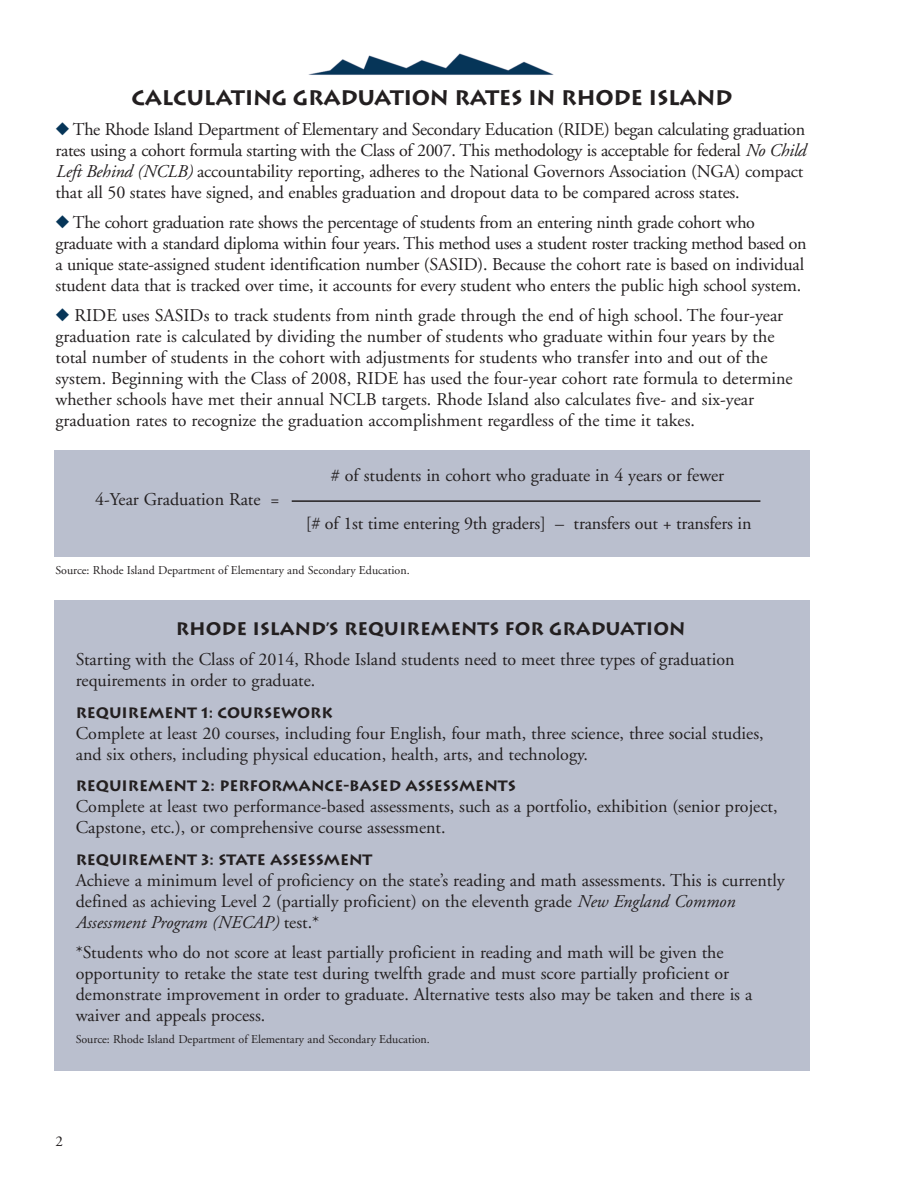
<style>
.page{position:relative;width:918px;height:1188px;background:#fff}
.page>*{position:absolute;margin:0;border:0;box-sizing:border-box;transform-origin:0 0}
.t1{font:700 21px "Lithos";letter-spacing:-.015em;color:#231f20}
.t2{font:18px/21px "Adobe Garamond";color:#231f20}
.t3{font:18px/21px "Adobe Garamond";letter-spacing:-.02em;color:#231f20}
.t4{font:700 18px "Lithos";color:#231f20}
.t5{font:700 15px "Lithos";color:#231f20}
.t6{font:15px "Adobe Garamond";color:#231f20}
.t7{font:12px "Adobe Garamond";color:#231f20}
.s1{color:#063558}
.s2{font-style:italic}
</style>
<div class="page">
<img style="left:308px;top:53px;width:246px;height:22px">
<div style="left:54px;top:600px;width:756px;height:471px;background:#babfce"></div>
<div style="left:54px;top:451px;width:756px;height:106px;background:#babfce"></div>
<hr style="left:292px;top:500px;width:468px;height:2px;background:#231f20">
<p class="t1" style="left:131px;top:85px;width:603px">CALCULATING GRADUATION RATES IN RHODE ISLAND</p>
<p class="t3" style="left:56px;top:119px;width:752px"><span class="s1">◆</span> The Rhode Island Department of Elementary and Secondary Education (RIDE) began calculating graduation rates using a cohort formula starting with the Class of 2007. This methodology is acceptable for federal <span class="s2">No Child Left Behind (NCLB)</span> accountability reporting, adheres to the National Governors Association (NGA) compact that all 50 states have signed, and enables graduation and dropout data to be compared across states.</p>
<p class="t3" style="left:56px;top:212px;width:753px"><span class="s1">◆</span> The cohort graduation rate shows the percentage of students from an entering ninth grade cohort who graduate with a standard diploma within four years. This method uses a student roster tracking method based on a unique state-assigned student identification number (SASID). Because the cohort rate is based on individual student data that is tracked over time, it accounts for every student who enters the public high school system.</p>
<p class="t2" style="left:56px;top:305px;width:739px"><span class="s1">◆</span> RIDE uses SASIDs to track students from ninth grade through the end of high school. The four-year graduation rate is calculated by dividing the number of students who graduate within four years by the total number of students in the cohort with adjustments for students who transfer into and out of the system. Beginning with the Class of 2008, RIDE has used the four-year cohort rate formula to determine whether schools have met their annual NCLB targets. Rhode Island also calculates five- and six-year graduation rates to recognize the graduation accomplishment regardless of the time it takes.</p>
<p class="t2" style="left:95px;top:490px;width:186px">4-Year Graduation Rate =</p>
<p class="t2" style="left:331px;top:466px;width:395px"># of students in cohort who graduate in 4 years or fewer</p>
<p class="t2" style="left:306px;top:514px;width:447px">[# of 1st time entering 9th graders] – transfers out + transfers in</p>
<p class="t7" style="left:56px;top:564px;width:356px">Source: Rhode Island Department of Elementary and Secondary Education.</p>
<p class="t4" style="left:176px;top:618px;width:511px">RHODE ISLAND’S REQUIREMENTS FOR GRADUATION</p>
<p class="t2" style="left:76px;top:649px;width:660px">Starting with the Class of 2014, Rhode Island students need to meet three types of graduation requirements in order to graduate.</p>
<p class="t5" style="left:76px;top:703px;width:259px">REQUIREMENT 1: COURSEWORK</p>
<p class="t2" style="left:76px;top:723px;width:689px">Complete at least 20 courses, including four English, four math, three science, three social studies, and six others, including physical education, health, arts, and technology.</p>
<p class="t5" style="left:76px;top:777px;width:442px">REQUIREMENT 2: PERFORMANCE-BASED ASSESSMENTS</p>
<p class="t2" style="left:76px;top:796px;width:703px">Complete at least two performance-based assessments, such as a portfolio, exhibition (senior project,<br>Capstone, etc.), or comprehensive course assessment.</p>
<p class="t5" style="left:76px;top:850px;width:298px">REQUIREMENT 3: STATE ASSESSMENT</p>
<p class="t2" style="left:76px;top:870px;width:710px">Achieve a minimum level of proficiency on the state’s reading and math assessments. This is currently defined as achieving Level 2 (partially proficient) on the eleventh grade <span class="s2">New England Common<br>Assessment Program (NECAP)</span> test.*</p>
<p class="t2" style="left:76px;top:942px;width:678px">*Students who do not score at least partially proficient in reading and math will be given the opportunity to retake the state test during twelfth grade and must score partially proficient or demonstrate improvement in order to graduate. Alternative tests also may be taken and there is a waiver and appeals process.</p>
<p class="t7" style="left:76px;top:1033px;width:356px">Source: Rhode Island Department of Elementary and Secondary Education.</p>
<p class="t6" style="left:56px;top:1134px;width:9px">2</p>
</div>
